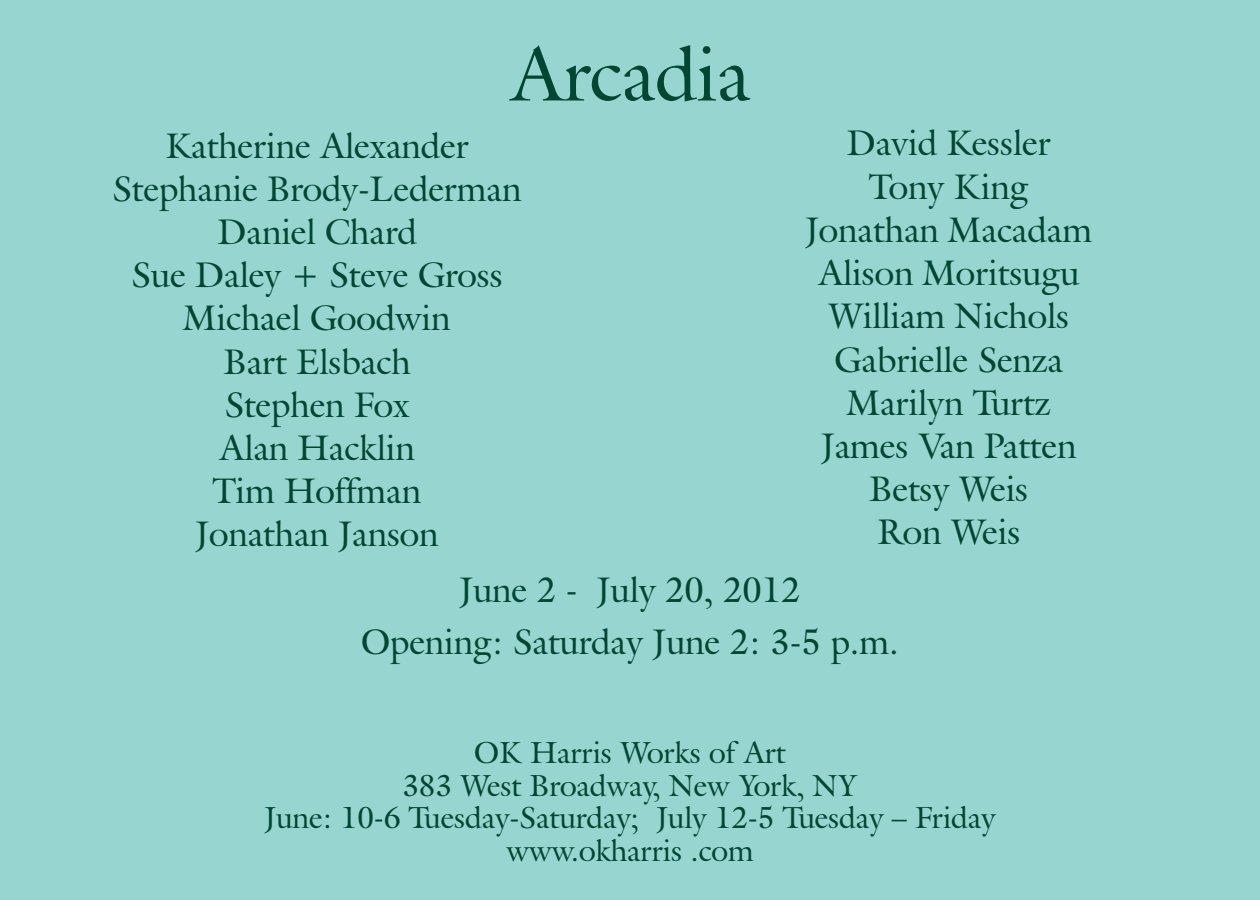
<style>
.page{position:relative;width:1260px;height:900px;background:#96d5d0}
.page>*{position:absolute;margin:0;border:0;box-sizing:border-box;transform-origin:0 0}
.t1{font:75px "Galliard IT Cby BT";color:#004630}
.t2{font:35px/43.2px "Galliard IT Cby BT";color:#004630;text-align:center}
.t3{font:30px/32.5px "Galliard IT Cby BT";color:#004630;text-align:center}
</style>
<div class="page">
<h1 class="t1" style="left:510px;top:46px;width:242px">Arcadia</h1>
<p class="t2" style="left:113px;top:128px;width:410px">Katherine Alexander<br>Stephanie Brody-Lederman<br>Daniel Chard<br>Sue Daley + Steve Gross<br>Michael Goodwin<br>Bart Elsbach<br>Stephen Fox<br>Alan Hacklin<br>Tim Hoffman<br>Jonathan Janson</p>
<p class="t2" style="left:805px;top:126px;width:288px">David Kessler<br>Tony King<br>Jonathan Macadam<br>Alison Moritsugu<br>William Nichols<br>Gabrielle Senza<br>Marilyn Turtz<br>James Van Patten<br>Betsy Weis<br>Ron Weis</p>
<p class="t2" style="left:361px;top:568px;width:539px;line-height:52.5px">June 2 - July 20, 2012<br>Opening: Saturday June 2: 3-5 p.m.</p>
<p class="t3" style="left:264px;top:740px;width:733px">OK Harris Works of Art<br>383 West Broadway, New York, NY<br>June: 10-6 Tuesday-Saturday; July 12-5 Tuesday – Friday www.okharris .com</p>
</div>
